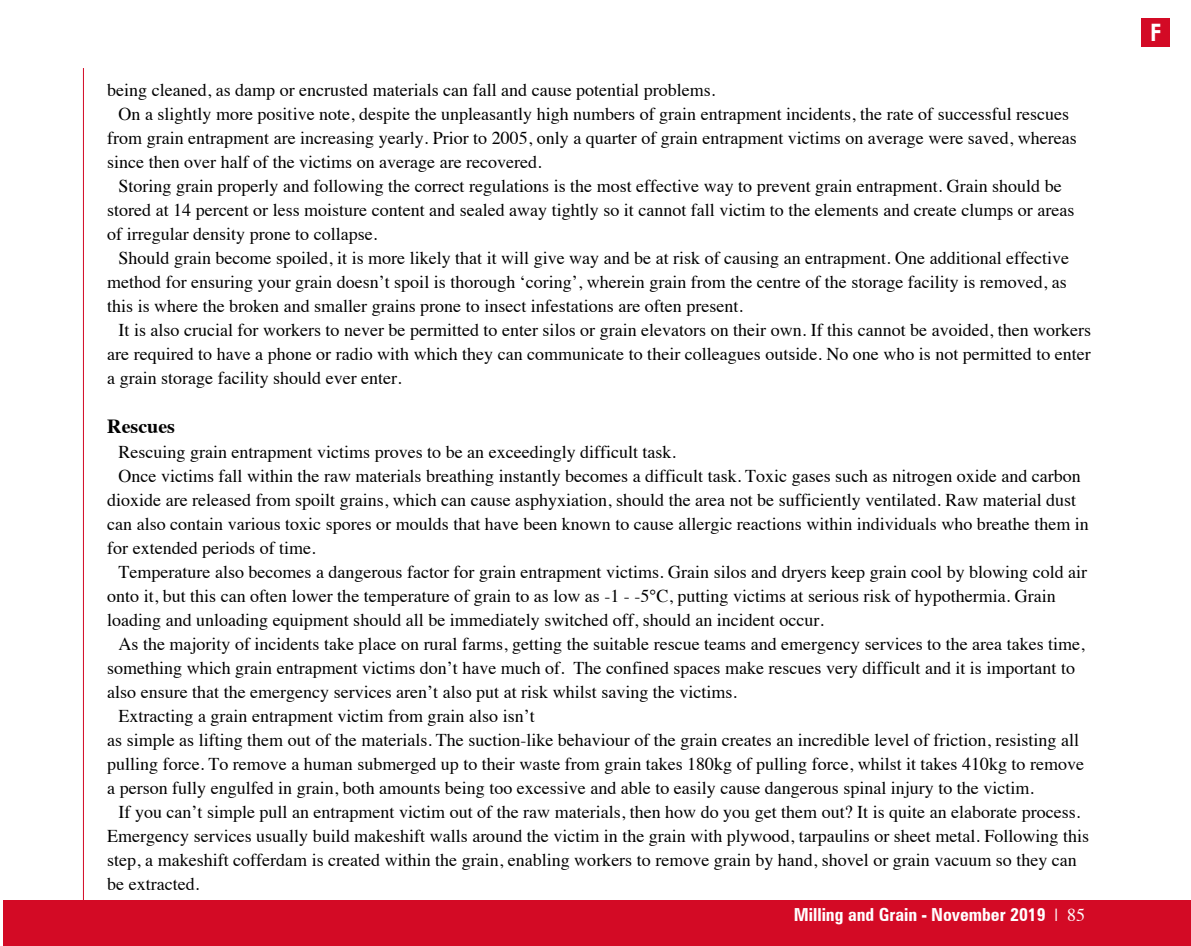
<style>
.page{position:relative;width:1191px;height:946px;background:#fff}
.page>*{position:absolute;margin:0;border:0;box-sizing:border-box;transform-origin:0 0}
.t1{font:700 24px "Century Gothic";color:#fff}
.t2{font:700 20px "Times";color:#000}
.t3{font:18px "Times";color:#000}
.t4{font:700 condensed 18px "Zurich BT";color:#fff}
.s1{font-family:"Times";font-weight:400;font-stretch:normal}
</style>
<div class="page">
<hr style="left:83px;top:68px;width:1px;height:878px;background:#d30a25">
<div style="left:4px;top:900px;width:1187px;height:46px;background:#d30a25"></div>
<div style="left:1141px;top:18px;width:28px;height:28px;background:#d30a25"></div>
<p class="t3" style="left:107px;top:74px;width:609px">being cleaned, as damp or encrusted materials can fall and cause potential problems.</p>
<p class="t3" style="left:119px;top:98px;width:952px">On a slightly more positive note, despite the unpleasantly high numbers of grain entrapment incidents, the rate of successful rescues</p>
<p class="t3" style="left:107px;top:122px;width:971px">from grain entrapment are increasing yearly. Prior to 2005, only a quarter of grain entrapment victims on average were saved, whereas</p>
<p class="t3" style="left:107px;top:146px;width:436px">since then over half of the victims on average are recovered.</p>
<p class="t3" style="left:119px;top:170px;width:944px">Storing grain properly and following the correct regulations is the most effective way to prevent grain entrapment. Grain should be</p>
<p class="t3" style="left:107px;top:194px;width:968px">stored at 14 percent or less moisture content and sealed away tightly so it cannot fall victim to the elements and create clumps or areas</p>
<p class="t3" style="left:107px;top:218px;width:271px">of irregular density prone to collapse.</p>
<p class="t3" style="left:119px;top:242px;width:952px">Should grain become spoiled, it is more likely that it will give way and be at risk of causing an entrapment. One additional effective</p>
<p class="t3" style="left:107px;top:266px;width:961px">method for ensuring your grain doesn’t spoil is thorough ‘coring’, wherein grain from the centre of the storage facility is removed, as</p>
<p class="t3" style="left:107px;top:290px;width:637px">this is where the broken and smaller grains prone to insect infestations are often present.</p>
<p class="t3" style="left:119px;top:314px;width:974px">It is also crucial for workers to never be permitted to enter silos or grain elevators on their own. If this cannot be avoided, then workers</p>
<p class="t3" style="left:107px;top:338px;width:985px">are required to have a phone or radio with which they can communicate to their colleagues outside. No one who is not permitted to enter</p>
<p class="t3" style="left:107px;top:362px;width:296px">a grain storage facility should ever enter.</p>
<p class="t2" style="left:107px;top:407px;width:69px">Rescues</p>
<p class="t3" style="left:119px;top:435px;width:559px">Rescuing grain entrapment victims proves to be an exceedingly difficult task.</p>
<p class="t3" style="left:119px;top:459px;width:963px">Once victims fall within the raw materials breathing instantly becomes a difficult task. Toxic gases such as nitrogen oxide and carbon</p>
<p class="t3" style="left:107px;top:483px;width:970px">dioxide are released from spoilt grains, which can cause asphyxiation, should the area not be sufficiently ventilated. Raw material dust</p>
<p class="t3" style="left:107px;top:507px;width:983px">can also contain various toxic spores or moulds that have been known to cause allergic reactions within individuals who breathe them in</p>
<p class="t3" style="left:107px;top:531px;width:210px">for extended periods of time.</p>
<p class="t3" style="left:119px;top:555px;width:970px">Temperature also becomes a dangerous factor for grain entrapment victims. Grain silos and dryers keep grain cool by blowing cold air</p>
<p class="t3" style="left:107px;top:579px;width:950px">onto it, but this can often lower the temperature of grain to as low as -1 - -5°C, putting victims at serious risk of hypothermia. Grain</p>
<p class="t3" style="left:107px;top:602px;width:718px">loading and unloading equipment should all be immediately switched off, should an incident occur.</p>
<p class="t3" style="left:119px;top:626px;width:967px">As the majority of incidents take place on rural farms, getting the suitable rescue teams and emergency services to the area takes time,</p>
<p class="t3" style="left:107px;top:650px;width:969px">something which grain entrapment victims don’t have much of. The confined spaces make rescues very difficult and it is important to</p>
<p class="t3" style="left:107px;top:674px;width:631px">also ensure that the emergency services aren’t also put at risk whilst saving the victims.</p>
<p class="t3" style="left:119px;top:698px;width:417px">Extracting a grain entrapment victim from grain also isn’t</p>
<p class="t3" style="left:107px;top:722px;width:973px">as simple as lifting them out of the materials. The suction-like behaviour of the grain creates an incredible level of friction, resisting all</p>
<p class="t3" style="left:107px;top:746px;width:978px">pulling force. To remove a human submerged up to their waste from grain takes 180kg of pulling force, whilst it takes 410kg to remove</p>
<p class="t3" style="left:107px;top:770px;width:928px">a person fully engulfed in grain, both amounts being too excessive and able to easily cause dangerous spinal injury to the victim.</p>
<p class="t3" style="left:119px;top:794px;width:963px">If you can’t simple pull an entrapment victim out of the raw materials, then how do you get them out? It is quite an elaborate process.</p>
<p class="t3" style="left:107px;top:818px;width:983px">Emergency services usually build makeshift walls around the victim in the grain with plywood, tarpaulins or sheet metal. Following this</p>
<p class="t3" style="left:107px;top:842px;width:971px">step, a makeshift cofferdam is created within the grain, enabling workers to remove grain by hand, shovel or grain vacuum so they can</p>
<p class="t3" style="left:107px;top:866px;width:93px">be extracted.</p>
<p class="t4" style="left:794px;top:903px;width:293px">Milling and Grain - November 2019 <span class="s1">| 85</span></p>
<h1 class="t1" style="left:1149px;top:14px;width:13px">F</h1>
</div>
